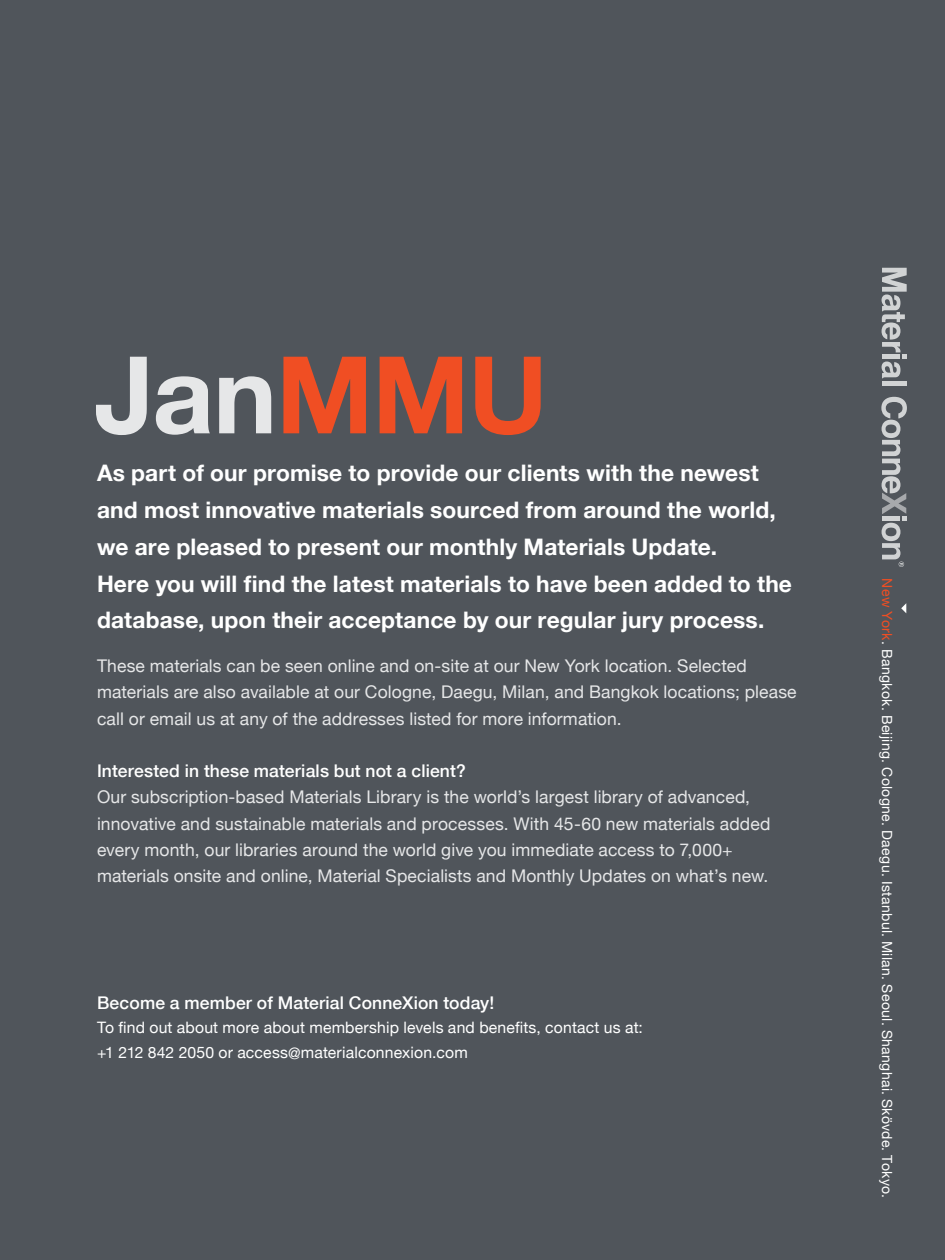
<style>
.page{position:relative;width:945px;height:1260px;background:#50555b}
.page>*{position:absolute;margin:0;border:0;box-sizing:border-box;transform-origin:0 0}
.t1{font:700 107.27px "Helvetica Neue";letter-spacing:-.01em;color:#e6e7e8}
.t2{font:700 22.75px/36.8px "Helvetica Neue";letter-spacing:.005em;color:#fff}
.t3{font:17.5px/26.2px "Helvetica Neue";letter-spacing:.005em;color:#e6e7e8}
.t4{font:500 17.5px "Helvetica Neue";letter-spacing:.01em;color:#fff}
.t5{font:15.75px/24.5px "Helvetica Neue";letter-spacing:.01em;color:#fff}
.t6{font:14px "Helvetica Neue";letter-spacing:.025em;color:#fff}
.s1{color:#f04e23}
</style>
<div class="page">
<svg style="left:901px;top:603px;width:5px;height:10px"></svg>
<div style="left:882px;top:381px;width:24px;height:5px;background:#d1d3d4"></div>
<svg style="left:882px;top:268px;width:25px;height:110px"></svg>
<svg style="left:881px;top:397px;width:26px;height:170px"></svg>
<h1 class="t1" style="left:94px;top:311px;width:455px">Jan<span class="s1">MMU</span></h1>
<p class="t2" style="left:97px;top:456px;width:697px">As part of our promise to provide our clients with the newest and most innovative materials sourced from around the world, we are pleased to present our monthly Materials Update.<br>Here you will find the latest materials to have been added to the database, upon their acceptance by our regular jury process.</p>
<p class="t3" style="left:97px;top:654px;width:701px">These materials can be seen online and on-site at our New York location. Selected materials are also available at our Cologne, Daegu, Milan, and Bangkok locations; please call or email us at any of the addresses listed for more information.</p>
<p class="t4" style="left:97px;top:757px;width:370px">Interested in these materials but not a client?</p>
<p class="t3" style="left:97px;top:785px;width:675px">Our subscription-based Materials Library is the world’s largest library of advanced, innovative and sustainable materials and processes. With 45-60 new materials added every month, our libraries around the world give you immediate access to 7,000+ materials onsite and online, Material Specialists and Monthly Updates on what’s new.</p>
<p class="t4" style="left:97px;top:989px;width:399px">Become a member of Material ConneXion today!</p>
<p class="t5" style="left:97px;top:1016px;width:547px">To find out about more about membership levels and benefits, contact us at: +1 212 842 2050 or access@materialconnexion.com</p>
<p class="t6" style="left:897px;top:578px;width:621px;rotate:90deg"><span class="s1">New York</span>. Bangkok. Beijing. Cologne. Daegu. Istanbul. Milan. Seoul. Shanghai. Skövde. Tokyo.</p>
</div>
